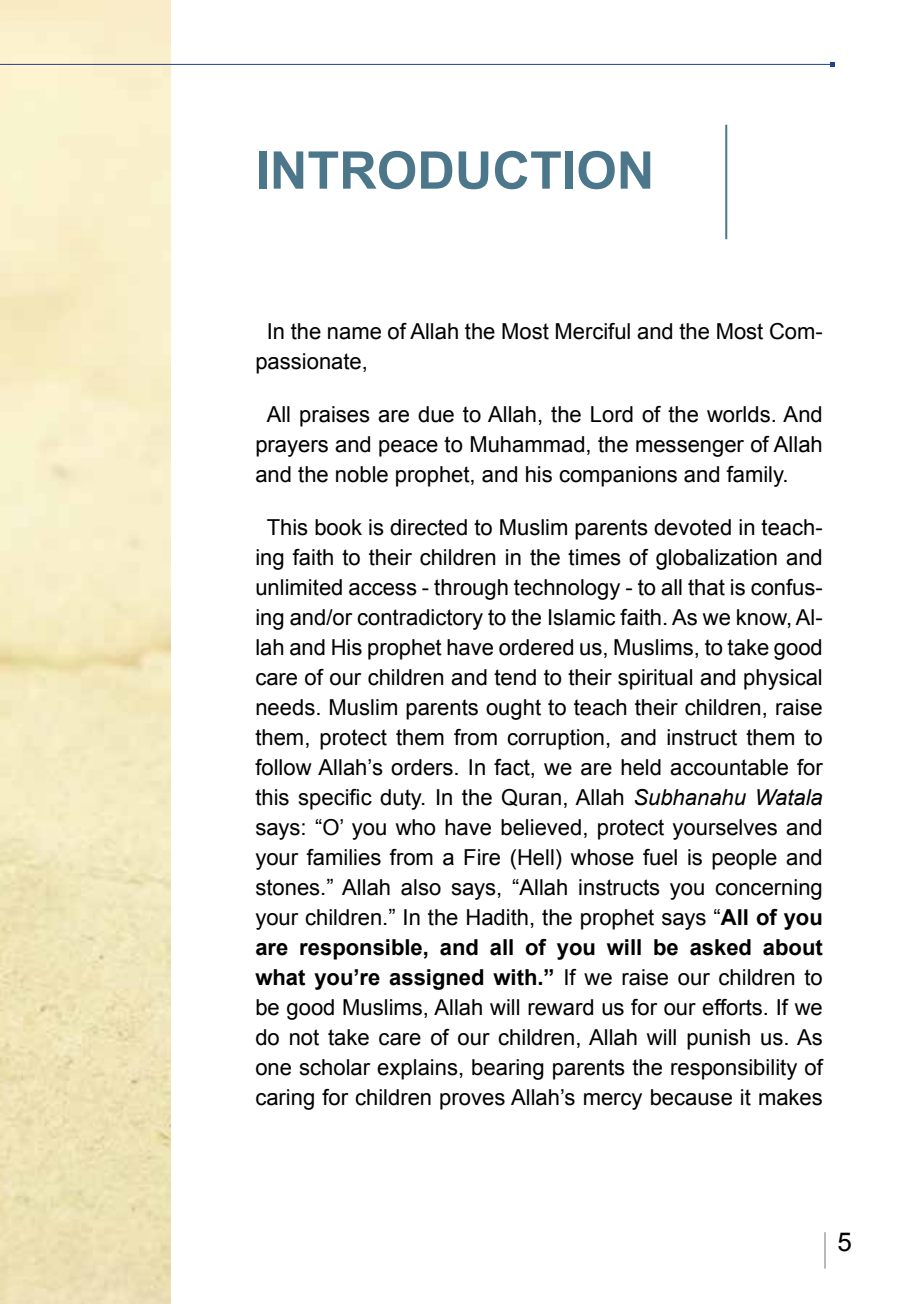
<style>
.page{position:relative;width:908px;height:1304px;background:#fff}
.page>*{position:absolute;margin:0;border:0;box-sizing:border-box;transform-origin:0 0}
.t1{font:700 52px "Arial";color:#4c778b}
.t2{font:26px "Arial";color:#000}
.t3{font:22px/30px "Arial";color:#000}
.s1{font-style:italic}
.s2{font-weight:700}
</style>
<div class="page">
<hr style="left:725px;top:125px;width:2px;height:114px;background:#4c778b">
<hr style="left:823px;top:1232px;width:2px;height:37px;background:#a7a9ac">
<hr style="left:0;top:64px;width:831px;height:1px;background:#25408f">
<svg style="left:829px;top:62px;width:4px;height:4px"></svg>
<h1 class="t1" style="left:255px;top:142px;width:400px">INTRODUCTION</h1>
<p class="t3" style="left:255px;top:317px;width:568px;text-indent:11px">In the name of Allah the Most Merciful and the Most Com&shy;passionate,</p>
<p class="t3" style="left:255px;top:399px;width:568px;text-align:justify;text-indent:11px">All praises are due to Allah, the Lord of the worlds. And prayers and peace to Muhammad, the messenger of Allah and the noble prophet, and his companions and family.</p>
<p class="t3" style="left:255px;top:512px;width:568px;text-align:center">This book is directed to Muslim parents devoted in teach&shy;ing faith to their children in the times of globalization and unlimited access - through technology - to all that is confus&shy;ing and/or contradictory to the Islamic faith. As we know, Al&shy;lah and His prophet have ordered us, Muslims, to take good care of our children and tend to their spiritual and physical needs. Muslim parents ought to teach their children, raise them, protect them from corruption, and instruct them to follow Allah’s orders. In fact, we are held accountable for this specific duty. In the Quran, Allah <span class="s1">Subhanahu Watala </span>says: “O’ you who have believed, protect yourselves and your families from a Fire (Hell) whose fuel is people and stones.” Allah also says, “Allah instructs you concerning your children.” In the Hadith, the prophet says “<span class="s2">All of you are responsible, and all of you will be asked about what you’re assigned with.”</span> If we raise our children to be good Muslims, Allah will reward us for our efforts. If we do not take care of our children, Allah will punish us. As one scholar explains, bearing parents the responsibility of caring for children proves Allah’s mercy because it makes</p>
<p class="t2" style="left:837px;top:1228px;width:16px">5</p>
</div>
